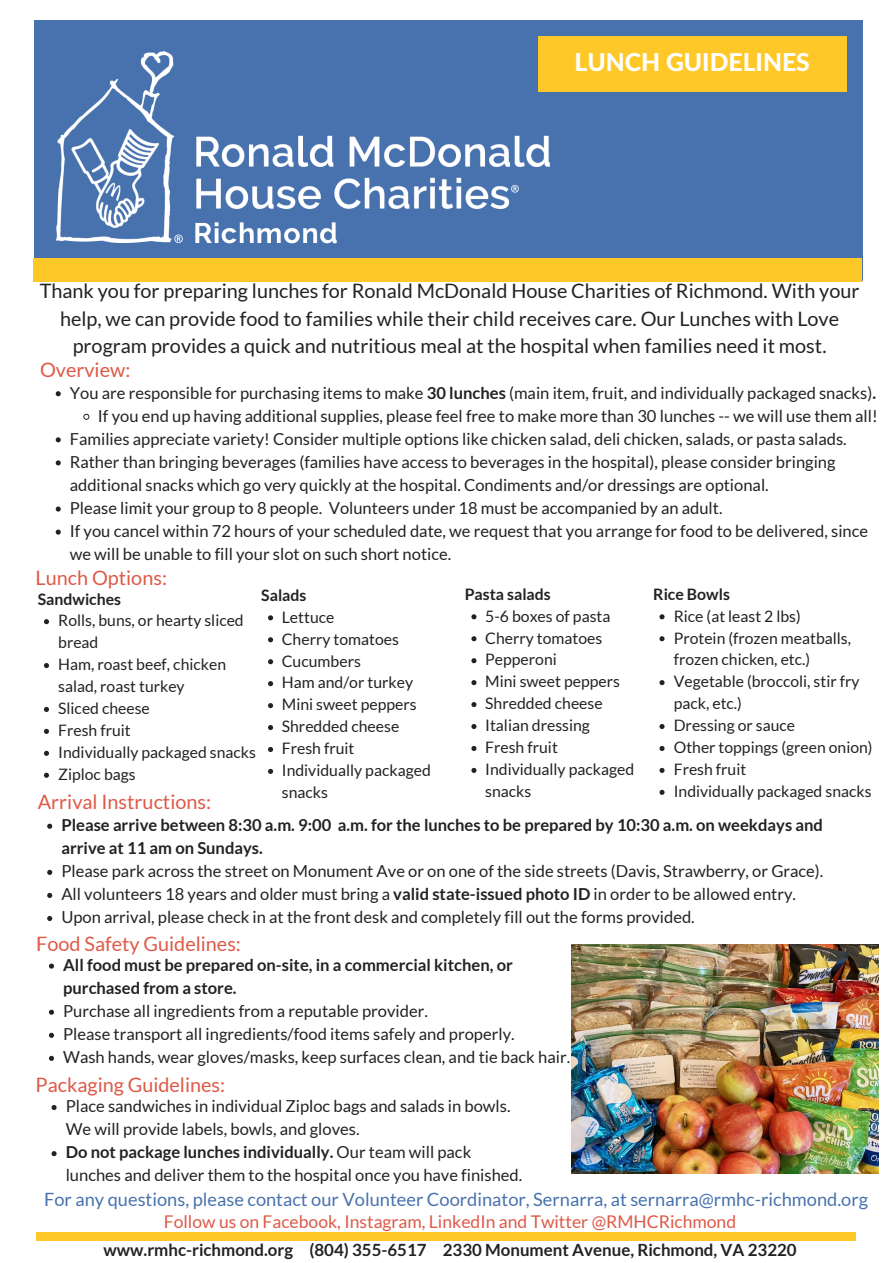
<style>
.page{position:relative;width:893px;height:1263px;background:#fff}
.page>*{position:absolute;margin:0;border:0;box-sizing:border-box;transform-origin:0 0}
.t1{font:800 24.67px "Lato Latin";color:#fff}
.t2{font:19.88px/27.6px "Lato";color:#222;text-align:center}
.t3{font:19.88px "Lato";color:#de5947}
.t4{font:18.3px "Lato";color:#4872ae}
.t5{font:17.55px "Lato";color:#de5947}
.t6{font:700 16.88px "Lato";color:#222}
.t7{font:16.58px/23.1px "Lato";color:#222}
.t8{font:700 16.58px/23.1px "Lato";color:#222}
.t9{font:15.83px/21.9px "Lato";color:#222}
.t10{font:700 15.83px "Lato";color:#222}
.t11{font:15.75px/21.9px "Lato";color:#222}
.s1{font-weight:700}
</style>
<div class="page">
<div style="left:34px;top:20px;width:828px;height:260px;background:#4872ae"></div>
<img style="left:56px;top:52px;width:493px;height:192px">
<div style="left:34px;top:259px;width:828px;height:22px;background:#ffc829"></div>
<div style="left:36px;top:1232px;width:819px;height:9px;background:#ffc829"></div>
<div style="left:538px;top:36px;width:308px;height:55px;background:#ffc829"></div>
<svg style="left:56px;top:391px;width:5px;height:5px"></svg>
<svg style="left:83px;top:414px;width:7px;height:6px"></svg>
<svg style="left:56px;top:437px;width:5px;height:5px"></svg>
<svg style="left:56px;top:460px;width:5px;height:5px"></svg>
<svg style="left:56px;top:506px;width:5px;height:6px"></svg>
<svg style="left:56px;top:530px;width:5px;height:5px"></svg>
<svg style="left:47px;top:824px;width:5px;height:5px"></svg>
<svg style="left:47px;top:870px;width:5px;height:5px"></svg>
<svg style="left:47px;top:893px;width:5px;height:5px"></svg>
<svg style="left:47px;top:916px;width:5px;height:5px"></svg>
<svg style="left:49px;top:963px;width:5px;height:6px"></svg>
<svg style="left:49px;top:1010px;width:5px;height:5px"></svg>
<svg style="left:49px;top:1033px;width:5px;height:5px"></svg>
<svg style="left:49px;top:1056px;width:5px;height:5px"></svg>
<svg style="left:52px;top:1105px;width:5px;height:5px"></svg>
<svg style="left:52px;top:1151px;width:5px;height:5px"></svg>
<img style="left:572px;top:944px;width:307px;height:230px">
<svg style="left:44px;top:619px;width:5px;height:5px"></svg>
<svg style="left:44px;top:663px;width:5px;height:5px"></svg>
<svg style="left:44px;top:707px;width:5px;height:5px"></svg>
<svg style="left:44px;top:729px;width:5px;height:5px"></svg>
<svg style="left:44px;top:751px;width:5px;height:5px"></svg>
<svg style="left:44px;top:773px;width:5px;height:5px"></svg>
<svg style="left:268px;top:615px;width:5px;height:5px"></svg>
<svg style="left:268px;top:637px;width:5px;height:5px"></svg>
<svg style="left:268px;top:659px;width:5px;height:5px"></svg>
<svg style="left:268px;top:681px;width:5px;height:5px"></svg>
<svg style="left:268px;top:703px;width:5px;height:5px"></svg>
<svg style="left:268px;top:725px;width:5px;height:5px"></svg>
<svg style="left:268px;top:747px;width:5px;height:5px"></svg>
<svg style="left:268px;top:769px;width:5px;height:5px"></svg>
<svg style="left:471px;top:614px;width:5px;height:5px"></svg>
<svg style="left:471px;top:636px;width:5px;height:5px"></svg>
<svg style="left:471px;top:658px;width:5px;height:5px"></svg>
<svg style="left:471px;top:680px;width:5px;height:5px"></svg>
<svg style="left:471px;top:702px;width:5px;height:5px"></svg>
<svg style="left:471px;top:724px;width:5px;height:5px"></svg>
<svg style="left:471px;top:746px;width:5px;height:5px"></svg>
<svg style="left:471px;top:768px;width:5px;height:5px"></svg>
<svg style="left:659px;top:614px;width:5px;height:5px"></svg>
<svg style="left:659px;top:636px;width:5px;height:5px"></svg>
<svg style="left:659px;top:680px;width:5px;height:5px"></svg>
<svg style="left:659px;top:724px;width:5px;height:5px"></svg>
<svg style="left:659px;top:746px;width:5px;height:5px"></svg>
<svg style="left:659px;top:768px;width:5px;height:5px"></svg>
<svg style="left:659px;top:790px;width:5px;height:5px"></svg>
<p class="t1" style="left:574px;top:51px;width:237px">LUNCH GUIDELINES</p>
<p class="t2" style="left:40px;top:277px;width:821px">Thank you for preparing lunches for Ronald McDonald House Charities of Richmond. With your help, we can provide food to families while their child receives care. Our Lunches with Love program provides a quick and nutritious meal at the hospital when families need it most.</p>
<p class="t3" style="left:40px;top:357px;width:92px">Overview:</p>
<p class="t7" style="left:70px;top:380px;width:808px">You are responsible for purchasing items to make <span class="s1">30 lunches</span> (main item, fruit, and individually packaged snacks)<span class="s1">.</span></p>
<p class="t7" style="left:98px;top:404px;width:781px">If you end up having additional supplies, please feel free to make more than 30 lunches -- we will use them all!</p>
<p class="t7" style="left:70px;top:427px;width:778px">Families appreciate variety! Consider multiple options like chicken salad, deli chicken, salads, or pasta salads.</p>
<p class="t7" style="left:70px;top:450px;width:767px">Rather than bringing beverages (families have access to beverages in the hospital), please consider bringing additional snacks which go very quickly at the hospital. Condiments and/or dressings are optional.</p>
<p class="t7" style="left:70px;top:496px;width:654px">Please limit your group to 8 people. Volunteers under 18 must be accompanied by an adult.</p>
<p class="t7" style="left:70px;top:519px;width:800px">If you cancel within 72 hours of your scheduled date, we request that you arrange for food to be delivered, since we will be unable to fill your slot on such short notice.</p>
<p class="t3" style="left:36px;top:565px;width:133px">Lunch Options:</p>
<p class="t10" style="left:38px;top:589px;width:85px">Sandwiches</p>
<p class="t11" style="left:58px;top:609px;width:187px">Rolls, buns, or hearty sliced bread</p>
<p class="t11" style="left:58px;top:653px;width:169px">Ham, roast beef, chicken salad, roast turkey</p>
<p class="t11" style="left:58px;top:697px;width:93px">Sliced cheese</p>
<p class="t11" style="left:58px;top:719px;width:74px">Fresh fruit</p>
<p class="t11" style="left:58px;top:741px;width:199px">Individually packaged snacks</p>
<p class="t11" style="left:58px;top:763px;width:79px">Ziploc bags</p>
<p class="t10" style="left:261px;top:585px;width:47px">Salads</p>
<p class="t9" style="left:282px;top:605px;width:54px">Lettuce</p>
<p class="t9" style="left:282px;top:627px;width:119px">Cherry tomatoes</p>
<p class="t9" style="left:282px;top:649px;width:81px">Cucumbers</p>
<p class="t9" style="left:282px;top:671px;width:133px">Ham and/or turkey</p>
<p class="t9" style="left:282px;top:693px;width:136px">Mini sweet peppers</p>
<p class="t9" style="left:282px;top:715px;width:119px">Shredded cheese</p>
<p class="t9" style="left:282px;top:737px;width:74px">Fresh fruit</p>
<p class="t9" style="left:282px;top:759px;width:151px">Individually packaged snacks</p>
<p class="t3" style="left:38px;top:789px;width:175px">Arrival Instructions:</p>
<p class="t10" style="left:465px;top:584px;width:88px">Pasta salads</p>
<p class="t9" style="left:485px;top:604px;width:127px">5-6 boxes of pasta</p>
<p class="t9" style="left:485px;top:626px;width:119px">Cherry tomatoes</p>
<p class="t9" style="left:485px;top:648px;width:73px">Pepperoni</p>
<p class="t9" style="left:485px;top:670px;width:136px">Mini sweet peppers</p>
<p class="t9" style="left:485px;top:692px;width:119px">Shredded cheese</p>
<p class="t9" style="left:485px;top:714px;width:106px">Italian dressing</p>
<p class="t9" style="left:485px;top:736px;width:74px">Fresh fruit</p>
<p class="t9" style="left:485px;top:758px;width:151px">Individually packaged snacks</p>
<p class="t10" style="left:653px;top:584px;width:78px">Rice Bowls</p>
<p class="t11" style="left:674px;top:604px;width:129px">Rice (at least 2 lbs)</p>
<p class="t11" style="left:674px;top:626px;width:179px">Protein (frozen meatballs, frozen chicken, etc.)</p>
<p class="t11" style="left:674px;top:670px;width:187px">Vegetable (broccoli, stir fry pack, etc.)</p>
<p class="t11" style="left:674px;top:714px;width:123px">Dressing or sauce</p>
<p class="t11" style="left:674px;top:736px;width:200px">Other toppings (green onion)</p>
<p class="t11" style="left:674px;top:758px;width:74px">Fresh fruit</p>
<p class="t11" style="left:674px;top:780px;width:199px">Individually packaged snacks</p>
<p class="t8" style="left:61px;top:813px;width:763px">Please arrive between 8:30 a.m. 9:00 a.m. for the lunches to be prepared by 10:30 a.m. on weekdays and arrive at 11 am on Sundays.</p>
<p class="t7" style="left:61px;top:859px;width:763px">Please park across the street on Monument Ave or on one of the side streets (Davis, Strawberry, or Grace).</p>
<p class="t7" style="left:61px;top:882px;width:736px">All volunteers 18 years and older must bring a <span class="s1">valid state-issued photo ID</span> in order to be allowed entry.</p>
<p class="t7" style="left:61px;top:905px;width:635px">Upon arrival, please check in at the front desk and completely fill out the forms provided.</p>
<p class="t8" style="left:63px;top:953px;width:451px">All food must be prepared on-site, in a commercial kitchen, or purchased from a store.</p>
<p class="t7" style="left:63px;top:999px;width:366px">Purchase all ingredients from a reputable provider.</p>
<p class="t7" style="left:63px;top:1022px;width:453px">Please transport all ingredients/food items safely and properly.</p>
<p class="t7" style="left:63px;top:1045px;width:508px">Wash hands, wear gloves/masks, keep surfaces clean, and tie back hair.</p>
<p class="t7" style="left:66px;top:1094px;width:446px">Place sandwiches in individual Ziploc bags and salads in bowls.<br>We will provide labels, bowls, and gloves.</p>
<p class="t7" style="left:66px;top:1140px;width:458px"><span class="s1">Do not package lunches individually.</span> Our team will pack lunches and deliver them to the hospital once you have finished.</p>
<p class="t3" style="left:36px;top:931px;width:206px">Food Safety Guidelines:</p>
<p class="t3" style="left:36px;top:1072px;width:191px">Packaging Guidelines:</p>
<p class="t4" style="left:44px;top:1187px;width:825px">For any questions, please contact our Volunteer Coordinator, Sernarra, at sernarra@rmhc-richmond.org</p>
<p class="t5" style="left:164px;top:1211px;width:574px">Follow us on Facebook, Instagram, LinkedIn and Twitter @RMHCRichmond</p>
<p class="t6" style="left:104px;top:1239px;width:694px">www.rmhc-richmond.org (804) 355-6517 2330 Monument Avenue, Richmond, VA 23220</p>
</div>
